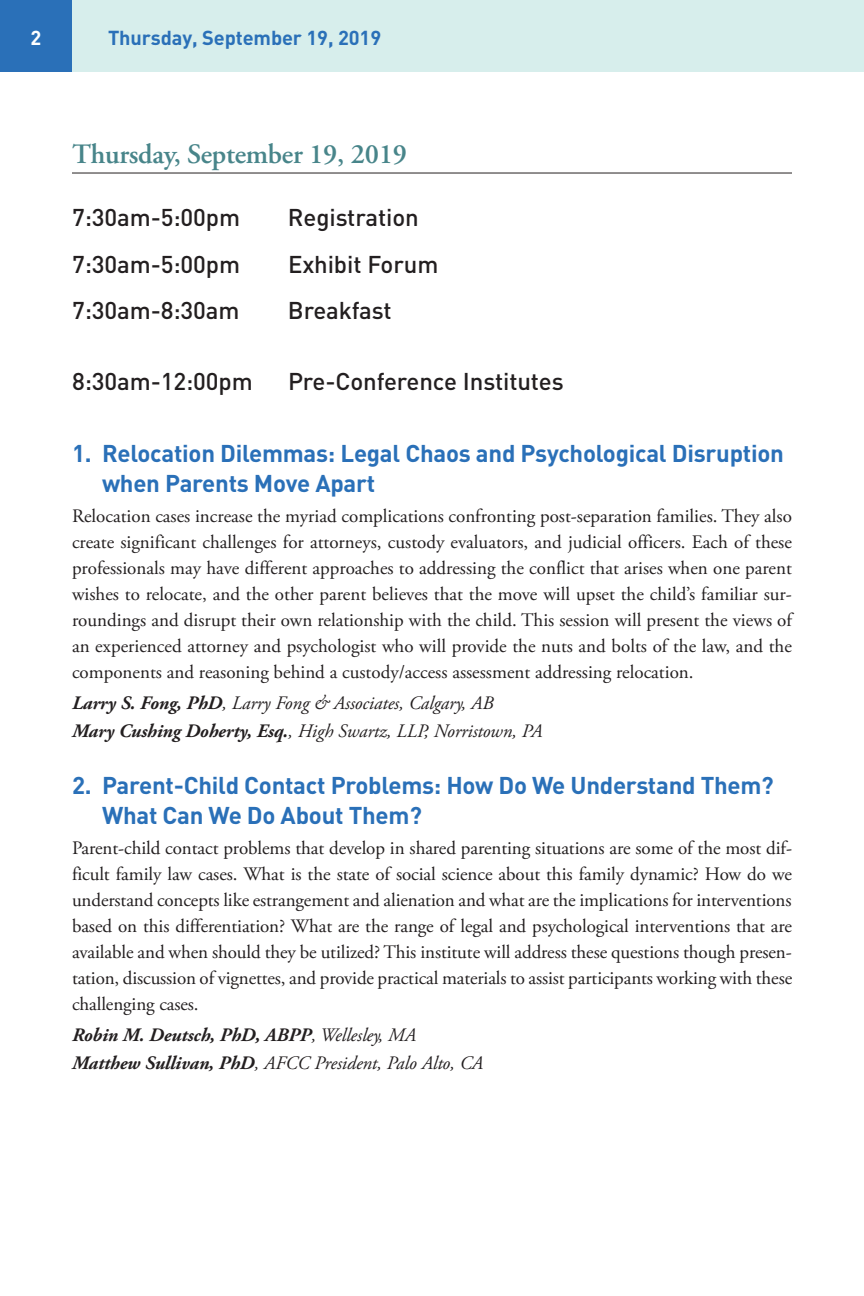
<style>
.page{position:relative;width:864px;height:1296px;background:#fff}
.page>*{position:absolute;margin:0;border:0;box-sizing:border-box;transform-origin:0 0}
.t1{font:600 28px "Adobe Garamond Pro";letter-spacing:-.01em;color:#48858a}
.t2{font:700 24px/30px "DIN";letter-spacing:-.01em;color:#2a70b8}
.t3{font:500 24px "DIN";letter-spacing:-.005em;color:#231f20}
.t4{font:700 20px "DIN";letter-spacing:-.005em;color:#2a70b8}
.t5{font:700 20px "DIN";color:#fff}
.t6{font:19px/26px "Adobe Garamond Pro";letter-spacing:-.005em;color:#231f20;text-align:justify}
.t7{font:italic 19px/28.8px "Adobe Garamond Pro";letter-spacing:-.005em;color:#231f20}
.t8{font:italic 700 19px/28.8px "Adobe Garamond Pro";letter-spacing:-.005em;color:#231f20}
.s1{font-weight:700}
.s2{font-weight:400}
</style>
<div class="page">
<div style="left:0;top:0;width:72px;height:72px;background:#2a70b8"></div>
<div style="left:72px;top:0;width:792px;height:72px;background:#d7eeec"></div>
<hr style="left:72px;top:173px;width:720px;height:1px;background:#231f20">
<p class="t5" style="left:31px;top:24px;width:12px">2</p>
<p class="t4" style="left:108px;top:24px;width:275px">Thursday, September 19, 2019</p>
<h1 class="t1" style="left:72px;top:138px;width:336px">Thursday, September 19, 2019</h1>
<p class="t3" style="left:72px;top:202px;width:170px">7:30am-5:00pm</p>
<p class="t3" style="left:288px;top:202px;width:132px">Registration</p>
<p class="t3" style="left:72px;top:249px;width:170px">7:30am-5:00pm</p>
<p class="t3" style="left:288px;top:249px;width:152px">Exhibit Forum</p>
<p class="t3" style="left:72px;top:295px;width:169px">7:30am-8:30am</p>
<p class="t3" style="left:288px;top:295px;width:105px">Breakfast</p>
<p class="t3" style="left:72px;top:366px;width:182px">8:30am-12:00pm</p>
<p class="t3" style="left:288px;top:366px;width:277px">Pre-Conference Institutes</p>
<p class="t2" style="left:102px;top:438px;width:684px;text-indent:-30px">1. Relocation Dilemmas: Legal Chaos and Psychological Disruption when Parents Move Apart</p>
<p class="t6" style="left:72px;top:504px;width:722px">Relocation cases increase the myriad complications confronting post-separation families. They also create significant challenges for attorneys, custody evaluators, and judicial officers. Each of these professionals may have different approaches to addressing the conflict that arises when one parent wishes to relocate, and the other parent believes that the move will upset the child’s familiar sur&shy;roundings and disrupt their own relationship with the child. This session will present the views of an experienced attorney and psychologist who will provide the nuts and bolts of the law, and the components and reasoning behind a custody/access assessment addressing relocation.</p>
<p class="t7" style="left:72px;top:689px;width:472px"><span class="s1">Larry S. Fong, PhD</span>, Larry Fong &amp; Associates, Calgary, AB<br><span class="s1">Mary Cushing Doherty, Esq.</span>, High Swartz, LLP, Norristown, PA</p>
<p class="t2" style="left:102px;top:770px;width:673px;text-indent:-30px">2. Parent-Child Contact Problems: How Do We Understand Them?<br>What Can We Do About Them?</p>
<p class="t6" style="left:72px;top:836px;width:722px">Parent-child contact problems that develop in shared parenting situations are some of the most dif&shy;ficult family law cases. What is the state of social science about this family dynamic? How do we understand concepts like estrangement and alienation and what are the implications for interventions based on this differentiation? What are the range of legal and psychological interventions that are available and when should they be utilized? This institute will address these questions though presen&shy;tation, discussion of vignettes, and provide practical materials to assist participants working with these challenging cases.</p>
<p class="t8" style="left:72px;top:1021px;width:413px">Robin M. Deutsch, PhD, ABPP<span class="s2">, Wellesley, MA<br></span>Matthew Sullivan, PhD<span class="s2">, AFCC President, Palo Alto, CA</span></p>
</div>
